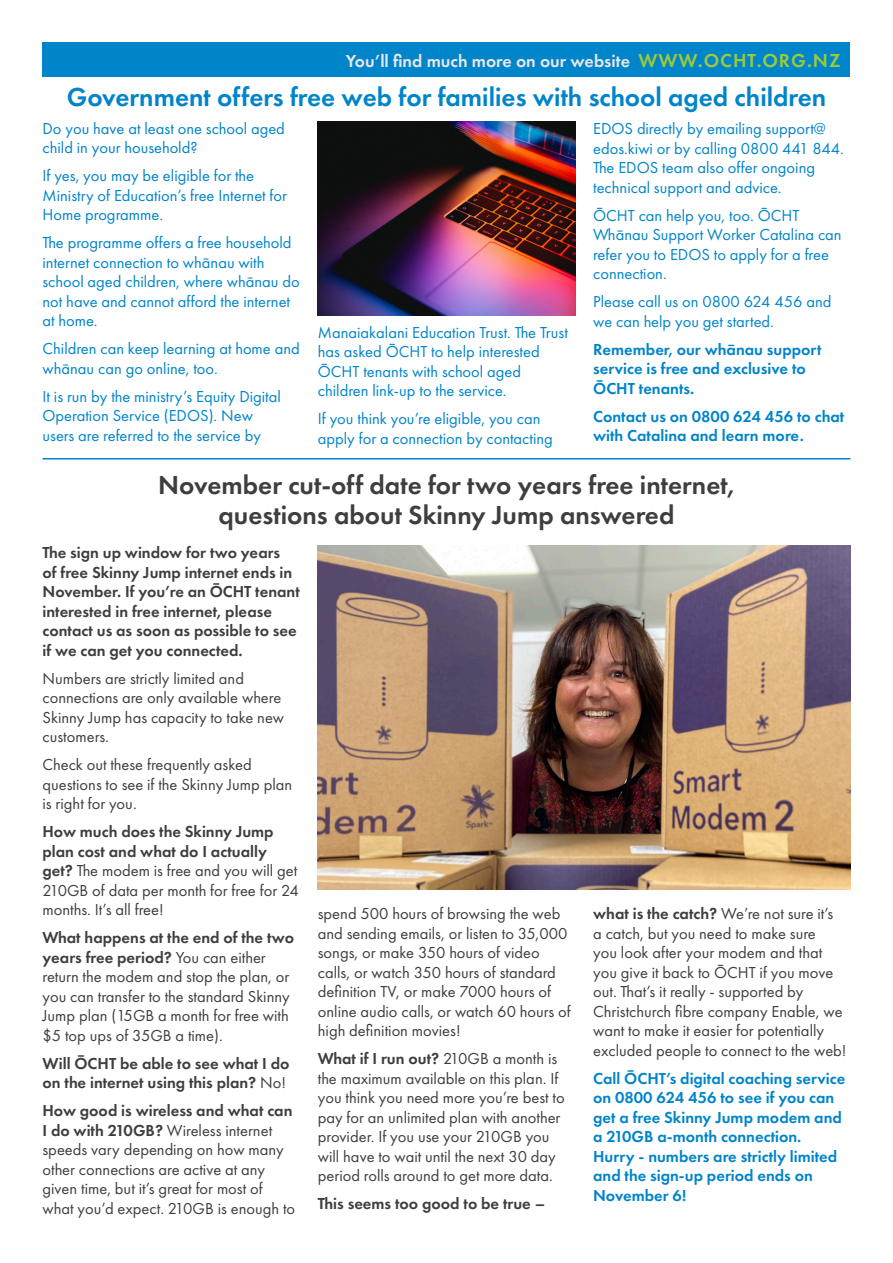
<style>
.page{position:relative;width:893px;height:1263px;background:#fff}
.page>*{position:absolute;margin:0;border:0;box-sizing:border-box;transform-origin:0 0}
.t1{font:600 27px/30px "Futura PT";color:#3e3e3f;text-align:center}
.t2{font:600 27px "Futura PT";color:#0084ca}
.Body_copy{font:600 18px "Futura PT";color:#e6e7e9}
.Body_copy-2{font:16.5px/19.5px "Futura PT";color:#3e3e3f}
.Body_copy-3{font:16.5px/19.5px "Futura PT";color:#0084ca}
.Body_copy-4{font:600 16.5px/19.5px "Futura PT";color:#0084ca}
.Body_copy-5{font:600 16.5px/19.5px "Futura PT";color:#3e3e3f}
.s1{font-size:19.5px;color:#99ca3b}
.s2{font-weight:600}
.s3{font-weight:400}
</style>
<div class="page">
<div style="left:43px;top:43px;width:807px;height:34px;background:#0084ca"></div>
<hr style="left:43px;top:458px;width:807px;height:1px;background:#0084ca">
<img style="left:318px;top:122px;width:257px;height:194px">
<img style="left:318px;top:546px;width:532px;height:343px">
<p class="Body_copy" style="left:346px;top:49px;width:496px">You’ll find much more on our website <span class="s1">WWW.OCHT.ORG.NZ</span></p>
<p class="t2" style="left:67px;top:80px;width:761px">Government offers free web for families with school aged children</p>
<p class="Body_copy-3" style="left:43px;top:118px;width:244px">Do you have at least one school aged child in your household?</p>
<p class="Body_copy-3" style="left:43px;top:166px;width:246px">If yes, you may be eligible for the<br>Ministry of Education’s free Internet for<br>Home programme.</p>
<p class="Body_copy-3" style="left:43px;top:233px;width:259px">The programme offers a free household internet connection to whānau with school aged children, where whānau do not have and cannot afford the internet at home.</p>
<p class="Body_copy-3" style="left:43px;top:339px;width:259px">Children can keep learning at home and whānau can go online, too.</p>
<p class="Body_copy-3" style="left:43px;top:386px;width:240px">It is run by the ministry’s Equity Digital<br>Operation Service (EDOS). New users are referred to the service by</p>
<p class="Body_copy-3" style="left:318px;top:322px;width:252px">Manaiakalani Education Trust. The Trust has asked ŌCHT to help interested ŌCHT tenants with school aged children link-up to the service.</p>
<p class="Body_copy-3" style="left:318px;top:409px;width:237px">If you think you’re eligible, you can apply for a connection by contacting</p>
<p class="Body_copy-3" style="left:593px;top:119px;width:252px">EDOS directly by emailing support@ edos.kiwi or by calling 0800 441 844.<br>The EDOS team also offer ongoing technical support and advice.</p>
<p class="Body_copy-3" style="left:593px;top:206px;width:250px">ŌCHT can help you, too. ŌCHT<br>Whānau Support Worker Catalina can refer you to EDOS to apply for a free connection.</p>
<p class="Body_copy-3" style="left:593px;top:292px;width:240px">Please call us on 0800 624 456 and we can help you get started.</p>
<p class="Body_copy-4" style="left:593px;top:339px;width:230px">Remember, our whānau support service is free and exclusive to<br>ŌCHT tenants.</p>
<p class="Body_copy-4" style="left:593px;top:406px;width:253px">Contact us on 0800 624 456 to chat with Catalina and learn more.</p>
<p class="t1" style="left:158px;top:470px;width:578px">November cut-off date for two years free internet, questions about Skinny Jump answered</p>
<p class="Body_copy-5" style="left:43px;top:543px;width:259px">The sign up window for two years<br>of free Skinny Jump internet ends in November. If you’re an ŌCHT tenant interested in free internet, please contact us as soon as possible to see if we can get you connected.</p>
<p class="Body_copy-2" style="left:43px;top:668px;width:243px">Numbers are strictly limited and connections are only available where<br>Skinny Jump has capacity to take new customers.</p>
<p class="Body_copy-2" style="left:43px;top:755px;width:251px">Check out these frequently asked questions to see if the Skinny Jump plan is right for you.</p>
<p class="Body_copy-2" style="left:43px;top:822px;width:258px"><span class="s2">How much does the Skinny Jump plan cost and what do I actually get?</span> The modem is free and you will get<br>210GB of data per month for free for 24 months. It’s all free!</p>
<p class="Body_copy-2" style="left:43px;top:928px;width:253px"><span class="s2">What happens at the end of the two years free period?</span> You can either return the modem and stop the plan, or you can transfer to the standard Skinny Jump plan (15GB a month for free with $5 top ups of 35GB a time).</p>
<p class="Body_copy-5" style="left:43px;top:1053px;width:249px">Will ŌCHT be able to see what I do on the internet using this plan? <span class="s3">No!</span></p>
<p class="Body_copy-2" style="left:43px;top:1101px;width:254px"><span class="s2">How good is wireless and what can I do with 210GB?</span> Wireless internet speeds vary depending on how many other connections are active at any given time, but it’s great for most of what you’d expect. 210GB is enough to</p>
<p class="Body_copy-2" style="left:318px;top:904px;width:254px">spend 500 hours of browsing the web and sending emails, or listen to 35,000 songs, or make 350 hours of video calls, or watch 350 hours of standard definition TV, or make 7000 hours of online audio calls, or watch 60 hours of high definition movies!</p>
<p class="Body_copy-2" style="left:318px;top:1049px;width:248px"><span class="s2">What if I run out?</span> 210GB a month is the maximum available on this plan. If you think you need more you’re best to pay for an unlimited plan with another provider. If you use your 210GB you will have to wait until the next 30 day period rolls around to get more data.</p>
<p class="Body_copy-5" style="left:318px;top:1194px;width:229px">This seems too good to be true –</p>
<p class="Body_copy-2" style="left:593px;top:904px;width:255px"><span class="s2">what is the catch?</span> We’re not sure it’s<br>a catch, but you need to make sure<br>you look after your modem and that you give it back to ŌCHT if you move out. That’s it really - supported by Christchurch fibre company Enable, we want to make it easier for potentially excluded people to connect to the web!</p>
<p class="Body_copy-4" style="left:593px;top:1068px;width:254px">Call ŌCHT’s digital coaching service on 0800 624 456 to see if you can get a free Skinny Jump modem and a 210GB a-month connection.<br>Hurry - numbers are strictly limited and the sign-up period ends on<br>November 6!</p>
</div>
